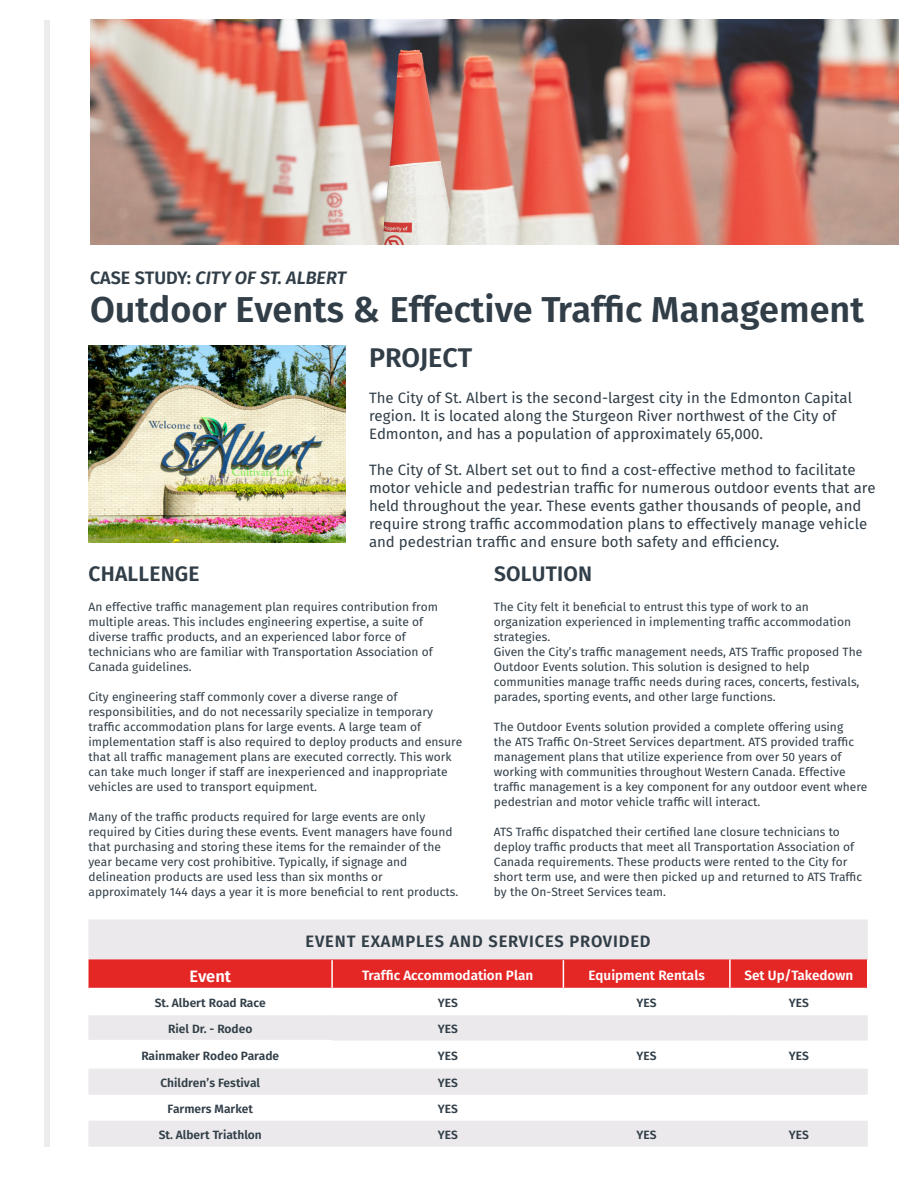
<style>
.page{position:relative;width:918px;height:1188px;background:#fff}
.page>*{position:absolute;margin:0;border:0;box-sizing:border-box;transform-origin:0 0}
.t1{font:600 36px "Fira Sans";color:#313e48}
.t2{font:600 27px "Fira Sans";color:#313e48}
.t3{font:600 21px "Fira Sans";letter-spacing:.01em;color:#313e48}
.t4{font:italic 600 18px "Fira Sans";color:#313e48}
.t5{font:600 16.5px "Fira Sans";letter-spacing:.05em;color:#313e48}
.t6{font:600 16.5px "Fira Sans";color:#fff}
.t7{font:15px/18px "Fira Sans";color:#313e48}
.t8{font:600 13.5px "Fira Sans";color:#fff}
.t9{font:12px/15px "Fira Sans";color:#313e48}
.t10{font:600 12px "Fira Sans";color:#313e48}
.s1{font-style:normal}
</style>
<div class="page">
<img style="left:90px;top:20px;width:808px;height:225px">
<img style="left:88px;top:346px;width:258px;height:197px">
<div style="left:44px;top:20px;width:6px;height:1127px;background:#eaeced"></div>
<svg style="left:88px;top:919px;width:780px;height:228px;fill:#ebe9eb"></svg>
<hr style="left:88px;top:1014px;width:244px;height:1px;background:#fff">
<hr style="left:332px;top:1014px;width:231px;height:1px;background:#fff">
<hr style="left:563px;top:1014px;width:167px;height:1px;background:#fff">
<hr style="left:730px;top:1014px;width:138px;height:1px;background:#fff">
<hr style="left:88px;top:1040px;width:244px;height:1px;background:#fff">
<svg style="left:88px;top:959px;width:780px;height:30px;background:#e5302f"></svg>
<hr style="left:563px;top:988px;width:167px;height:1px;background:#fff">
<hr style="left:730px;top:988px;width:139px;height:1px;background:#fff">
<p class="t4" style="left:90px;top:263px;width:258px"><span class="s1">CASE STUDY:</span> CITY OF ST. ALBERT</p>
<p class="t1" style="left:90px;top:280px;width:776px">Outdoor Events &amp; Effective Traffic Management</p>
<p class="t2" style="left:369px;top:336px;width:105px">PROJECT</p>
<p class="t7" style="left:369px;top:389px;width:485px">The City of St. Albert is the second-largest city in the Edmonton Capital</p>
<p class="t7" style="left:369px;top:407px;width:469px">region. It is located along the Sturgeon River northwest of the City of</p>
<p class="t7" style="left:369px;top:425px;width:396px">Edmonton, and has a population of approximately 65,000.</p>
<p class="t7" style="left:369px;top:461px;width:488px">The City of St. Albert set out to find a cost-effective method to facilitate</p>
<p class="t7" style="left:369px;top:479px;width:508px">motor vehicle and pedestrian traffic for numerous outdoor events that are held throughout the year. These events gather thousands of people, and</p>
<p class="t7" style="left:369px;top:515px;width:500px">require strong traffic accommodation plans to effectively manage vehicle</p>
<p class="t7" style="left:369px;top:533px;width:412px">and pedestrian traffic and ensure both safety and efficiency.</p>
<p class="t3" style="left:89px;top:556px;width:113px">CHALLENGE</p>
<p class="t9" style="left:88px;top:599px;width:351px">An effective traffic management plan requires contribution from multiple areas. This includes engineering expertise, a suite of</p>
<p class="t9" style="left:88px;top:629px;width:319px">diverse traffic products, and an experienced labor force of</p>
<p class="t9" style="left:88px;top:644px;width:346px">technicians who are familiar with Transportation Association of<br>Canada guidelines.</p>
<p class="t9" style="left:88px;top:689px;width:310px">City engineering staff commonly cover a diverse range of</p>
<p class="t9" style="left:88px;top:704px;width:346px">responsibilities, and do not necessarily specialize in temporary traffic accommodation plans for large events. A large team of</p>
<p class="t9" style="left:88px;top:734px;width:375px">implementation staff is also required to deploy products and ensure that all traffic management plans are executed correctly. This work can take much longer if staff are inexperienced and inappropriate vehicles are used to transport equipment.</p>
<p class="t9" style="left:88px;top:809px;width:366px">Many of the traffic products required for large events are only required by Cities during these events. Event managers have found that purchasing and storing these items for the remainder of the year became very cost prohibitive. Typically, if signage and</p>
<p class="t9" style="left:88px;top:869px;width:296px">delineation products are used less than six months or</p>
<p class="t9" style="left:88px;top:884px;width:371px">approximately 144 days a year it is more beneficial to rent products.</p>
<p class="t3" style="left:494px;top:556px;width:100px">SOLUTION</p>
<p class="t9" style="left:494px;top:599px;width:316px">The City felt it beneficial to entrust this type of work to an</p>
<p class="t9" style="left:494px;top:614px;width:359px">organization experienced in implementing traffic accommodation strategies.</p>
<p class="t9" style="left:494px;top:644px;width:370px">Given the City’s traffic management needs, ATS Traffic proposed The<br>Outdoor Events solution. This solution is designed to help</p>
<p class="t9" style="left:494px;top:674px;width:367px">communities manage traffic needs during races, concerts, festivals, parades, sporting events, and other large functions.</p>
<p class="t9" style="left:494px;top:719px;width:375px">The Outdoor Events solution provided a complete offering using<br>the ATS Traffic On-Street Services department. ATS provided traffic management plans that utilize experience from over 50 years of working with communities throughout Western Canada. Effective traffic management is a key component for any outdoor event where pedestrian and motor vehicle traffic will interact.</p>
<p class="t9" style="left:494px;top:824px;width:370px">ATS Traffic dispatched their certified lane closure technicians to deploy traffic products that meet all Transportation Association of Canada requirements. These products were rented to the City for short term use, and were then picked up and returned to ATS Traffic by the On-Street Services team.</p>
<p class="t5" style="left:306px;top:928px;width:347px">EVENT EXAMPLES AND SERVICES PROVIDED</p>
<p class="t6" style="left:189px;top:962px;width:43px">Event</p>
<p class="t8" style="left:362px;top:964px;width:172px">Traffic Accommodation Plan</p>
<p class="t8" style="left:588px;top:964px;width:118px">Equipment Rentals</p>
<p class="t8" style="left:744px;top:964px;width:110px">Set Up/Takedown</p>
<p class="t10" style="left:155px;top:993px;width:112px">St. Albert Road Race</p>
<p class="t10" style="left:438px;top:993px;width:22px">YES</p>
<p class="t10" style="left:637px;top:993px;width:22px">YES</p>
<p class="t10" style="left:789px;top:993px;width:22px">YES</p>
<p class="t10" style="left:168px;top:1019px;width:86px">Riel Dr. - Rodeo</p>
<p class="t10" style="left:438px;top:1019px;width:22px">YES</p>
<p class="t10" style="left:141px;top:1046px;width:139px">Rainmaker Rodeo Parade</p>
<p class="t10" style="left:438px;top:1046px;width:22px">YES</p>
<p class="t10" style="left:637px;top:1046px;width:22px">YES</p>
<p class="t10" style="left:789px;top:1046px;width:22px">YES</p>
<p class="t10" style="left:160px;top:1073px;width:101px">Children’s Festival</p>
<p class="t10" style="left:438px;top:1073px;width:22px">YES</p>
<p class="t10" style="left:168px;top:1099px;width:87px">Farmers Market</p>
<p class="t10" style="left:438px;top:1099px;width:22px">YES</p>
<p class="t10" style="left:159px;top:1125px;width:105px">St. Albert Triathlon</p>
<p class="t10" style="left:438px;top:1125px;width:22px">YES</p>
<p class="t10" style="left:637px;top:1125px;width:22px">YES</p>
<p class="t10" style="left:789px;top:1125px;width:22px">YES</p>
</div>
